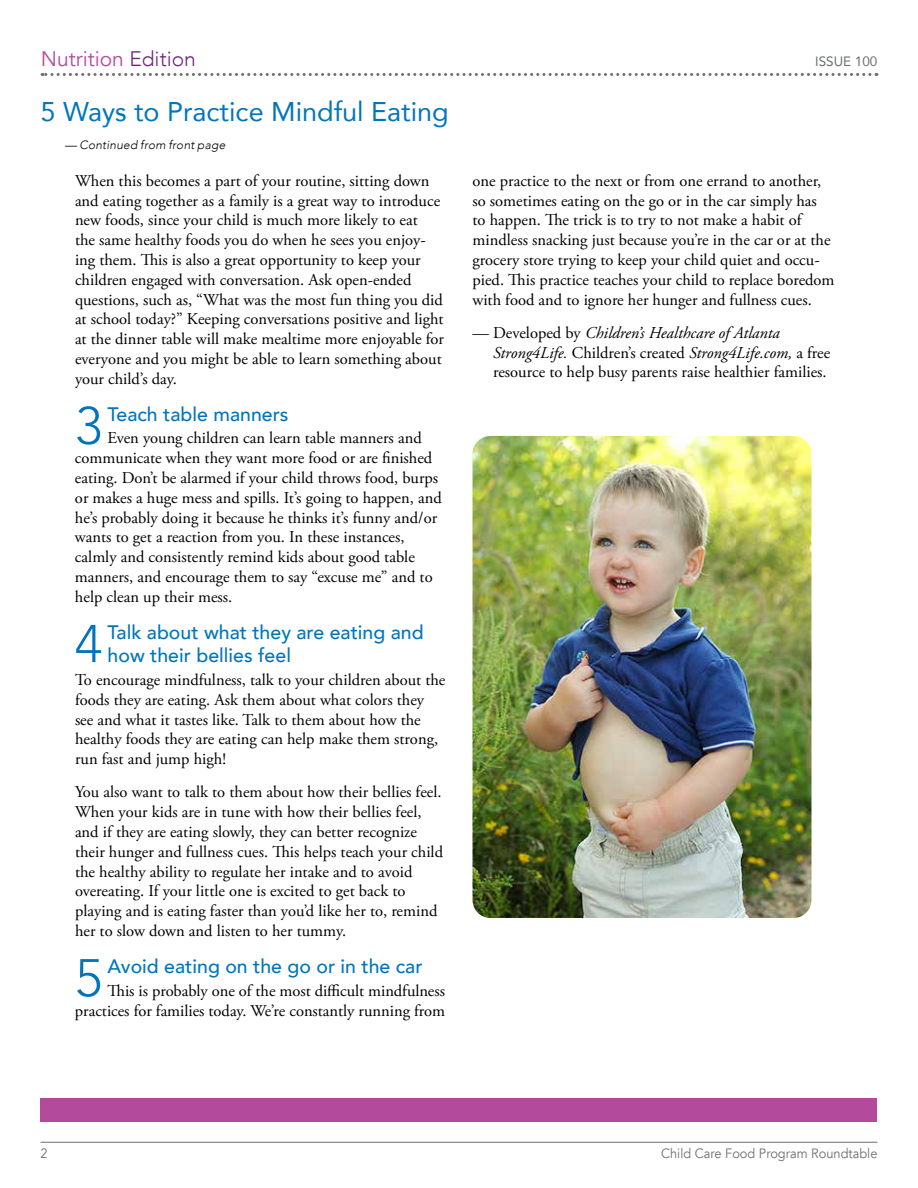
<style>
.page{position:relative;width:918px;height:1188px;background:#fff}
.page>*{position:absolute;margin:0;border:0;box-sizing:border-box;transform-origin:0 0}
.t1{font:300 52.5px "Avenir";color:#0075be}
.t2{font:27px "Avenir";color:#0075be}
.t3{font:21px "Avenir";color:#b44a9c}
.t4{font:500 19.5px/23.4px "Avenir";color:#0075be}
.t5{font:16.5px/19.8px "Adobe Garamond Pro";color:#000}
.t6{font:13.5px "Avenir";color:#6d6e71;scale:.95 1}
.t7{font:13.5px "Avenir";color:#6d6e71}
.t8{font:italic 300 12px "Avenir";letter-spacing:.015em;color:#000}
.s1{font-weight:300;color:#6f247e}
.s2{font-style:italic}
</style>
<div class="page">
<hr style="left:40px;top:1142px;width:838px;height:1px;background:#6d6e71">
<svg style="left:42px;top:73px;width:828px;height:3px"></svg>
<div style="left:40px;top:1098px;width:838px;height:23px;background:#b44a9c"></div>
<img style="left:472px;top:436px;width:340px;height:482px">
<p class="t3" style="left:41px;top:46px;width:157px">Nutrition <span class="s1">Edition</span></p>
<h2 class="t2" style="left:40px;top:90px;width:410px">5 Ways to Practice Mindful Eating</h2>
<p class="t8" style="left:65px;top:138px;width:162px">— Continued from front page</p>
<p class="t5" style="left:75px;top:171px;width:371px">When this becomes a part of your routine, sitting down and eating together as a family is a great way to introduce new foods, since your child is much more likely to eat<br>the same healthy foods you do when he sees you enjoy&shy;ing them. This is also a great opportunity to keep your children engaged with conversation. Ask open-ended questions, such as, “What was the most fun thing you did at school today?” Keeping conversations positive and light at the dinner table will make mealtime more enjoyable for everyone and you might be able to learn something about your child’s day.</p>
<h1 class="t1" style="left:75px;top:395px;width:29px">3</h1>
<p class="t4" style="left:108px;top:401px;width:182px">Teach table manners</p>
<p class="t5" style="left:75px;top:429px;width:368px;text-indent:33px">Even young children can learn table manners and communicate when they want more food or are finished eating. Don’t be alarmed if your child throws food, burps or makes a huge mess and spills. It’s going to happen, and he’s probably doing it because he thinks it’s funny and/or wants to get a reaction from you. In these instances, calmly and consistently remind kids about good table manners, and encourage them to say “excuse me” and to help clean up their mess.</p>
<h1 class="t1" style="left:75px;top:613px;width:29px">4</h1>
<p class="t4" style="left:108px;top:619px;width:318px">Talk about what they are eating and how their bellies feel</p>
<p class="t5" style="left:75px;top:670px;width:372px">To encourage mindfulness, talk to your children about the foods they are eating. Ask them about what colors they see and what it tastes like. Talk to them about how the healthy foods they are eating can help make them strong, run fast and jump high!</p>
<p class="t5" style="left:75px;top:783px;width:370px">You also want to talk to them about how their bellies feel.<br>When your kids are in tune with how their bellies feel, and if they are eating slowly, they can better recognize their hunger and fullness cues. This helps teach your child the healthy ability to regulate her intake and to avoid overeating. If your little one is excited to get back to playing and is eating faster than you’d like her to, remind her to slow down and listen to her tummy.</p>
<h1 class="t1" style="left:75px;top:947px;width:29px">5</h1>
<p class="t4" style="left:108px;top:953px;width:317px">Avoid eating on the go or in the car</p>
<p class="t5" style="left:75px;top:981px;width:372px;text-align:right">This is probably one of the most difficult mindfulness practices for families today. We’re constantly running from</p>
<p class="t7" style="left:815px;top:50px;width:64px">ISSUE 100</p>
<p class="t5" style="left:472px;top:171px;width:364px">one practice to the next or from one errand to another, so sometimes eating on the go or in the car simply has<br>to happen. The trick is to try to not make a habit of mindless snacking just because you’re in the car or at the grocery store trying to keep your child quiet and occu&shy;pied. This practice teaches your child to replace boredom with food and to ignore her hunger and fullness cues.</p>
<p class="t5" style="left:493px;top:323px;width:339px;text-indent:-21px">— Developed by <span class="s2">Children’s Healthcare of Atlanta<br>Strong4Life.</span> Children’s created <span class="s2">Strong4Life.com,</span> a free resource to help busy parents raise healthier families.</p>
<p class="t6" style="left:40px;top:1145px;width:9px">2</p>
<p class="t6" style="left:661px;top:1145px;width:229px">Child Care Food Program Roundtable</p>
</div>
